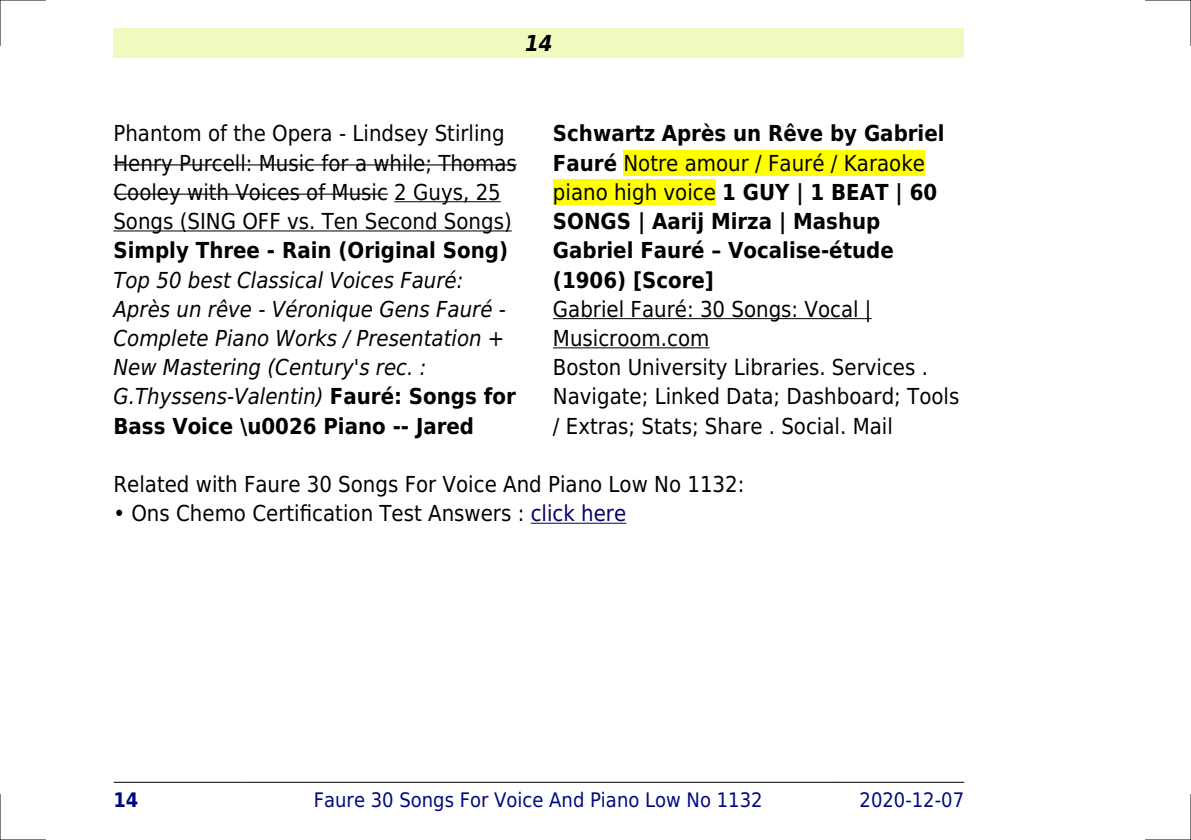
<style>
.page{position:relative;width:1191px;height:840px;background:#fff}
.page>*{position:absolute;margin:0;border:0;box-sizing:border-box;transform-origin:0 0}
.t1{font:22px/29.2px "DejaVu Sans Condensed";color:#000}
.t2{font:italic 22px/29.2px "DejaVu Sans Condensed";color:#000}
.t3{font:700 22px/29.2px "DejaVu Sans Condensed";color:#000}
.t4{font:italic 700 22px "DejaVu Sans Condensed";color:#000}
.t5{font:20px "DejaVu Sans Condensed";color:#000880}
.t6{font:700 20px "DejaVu Sans Condensed";color:#000880}
.s1{font-weight:400}
.s2{color:#006}
.s3{font-weight:700;font-style:normal}
</style>
<div class="page">
<div style="left:113px;top:28px;width:851px;height:30px;background:#effbbe"></div>
<hr style="left:114px;top:781px;width:127px;height:1px;background:#000">
<hr style="left:242px;top:781px;width:592px;height:1px;background:#000">
<hr style="left:835px;top:781px;width:129px;height:1px;background:#000">
<hr style="left:113px;top:164px;width:404px;height:1px;background:#000">
<hr style="left:113px;top:193px;width:275px;height:2px;background:#000">
<hr style="left:394px;top:201px;width:107px;height:1px;background:#000">
<hr style="left:113px;top:230px;width:399px;height:1px;background:#000">
<div style="left:623px;top:150px;width:302px;height:26px;background:#ff0"></div>
<div style="left:553px;top:179px;width:163px;height:26px;background:#ff0"></div>
<hr style="left:553px;top:318px;width:318px;height:1px;background:#000">
<hr style="left:553px;top:347px;width:156px;height:1px;background:#000">
<hr style="left:531px;top:522px;width:95px;height:1px;background:#006">
<hr style="left:0;top:0;width:45px;height:1px;background:#000">
<hr style="left:1145px;top:0;width:46px;height:1px;background:#000">
<hr style="left:0;top:839px;width:45px;height:1px;background:#000">
<hr style="left:1145px;top:839px;width:46px;height:1px;background:#000">
<hr style="left:0;top:0;width:1px;height:45px;background:#000">
<hr style="left:0;top:794px;width:1px;height:45px;background:#000">
<hr style="left:1190px;top:0;width:1px;height:45px;background:#000">
<hr style="left:1190px;top:794px;width:1px;height:45px;background:#000">
<p class="t4" style="left:525px;top:30px;width:29px">14</p>
<p class="t3" style="left:553px;top:119px;width:393px">Schwartz Après un Rêve by Gabriel<br>Fauré <span class="s1">Notre amour / Fauré / Karaoke piano high voice</span> 1 GUY | 1 BEAT | 60<br>SONGS | Aarij Mirza | Mashup<br>Gabriel Fauré Vocalise-étude (1906) [Score]</p>
<p class="t1" style="left:553px;top:294px;width:408px">Gabriel Fauré: 30 Songs: Vocal | Musicroom.com<br>Boston University Libraries. Services .<br>Navigate; Linked Data; Dashboard; Tools / Extras; Stats; Share . Social. Mail</p>
<p class="t1" style="left:131px;top:469px;width:614px;text-indent:-18px">Related with Faure 30 Songs For Voice And Piano Low No 1132:<br>Ons Chemo Certification Test Answers : <span class="s2">click here</span></p>
<p class="t1" style="left:113px;top:119px;width:405px">Phantom of the Opera - Lindsey Stirling Henry Purcell: Music for a while; Thomas Cooley with Voices of Music 2 Guys, 25<br>Songs (SING OFF vs. Ten Second Songs)</p>
<p class="t3" style="left:113px;top:236px;width:396px">Simply Three - Rain (Original Song)</p>
<p class="t2" style="left:113px;top:265px;width:404px">Top 50 best Classical Voices Fauré:<br>Après un rêve - Véronique Gens Fauré - Complete Piano Works / Presentation + New Mastering (Century's rec. :<br>G.Thyssens-Valentin) <span class="s3">Fauré: Songs for Bass Voice \u0026 Piano -- Jared</span></p>
<p class="t6" style="left:113px;top:787px;width:27px">14</p>
<p class="t5" style="left:314px;top:787px;width:450px">Faure 30 Songs For Voice And Piano Low No 1132</p>
<p class="t5" style="left:859px;top:787px;width:106px">2020-12-07</p>
</div>
